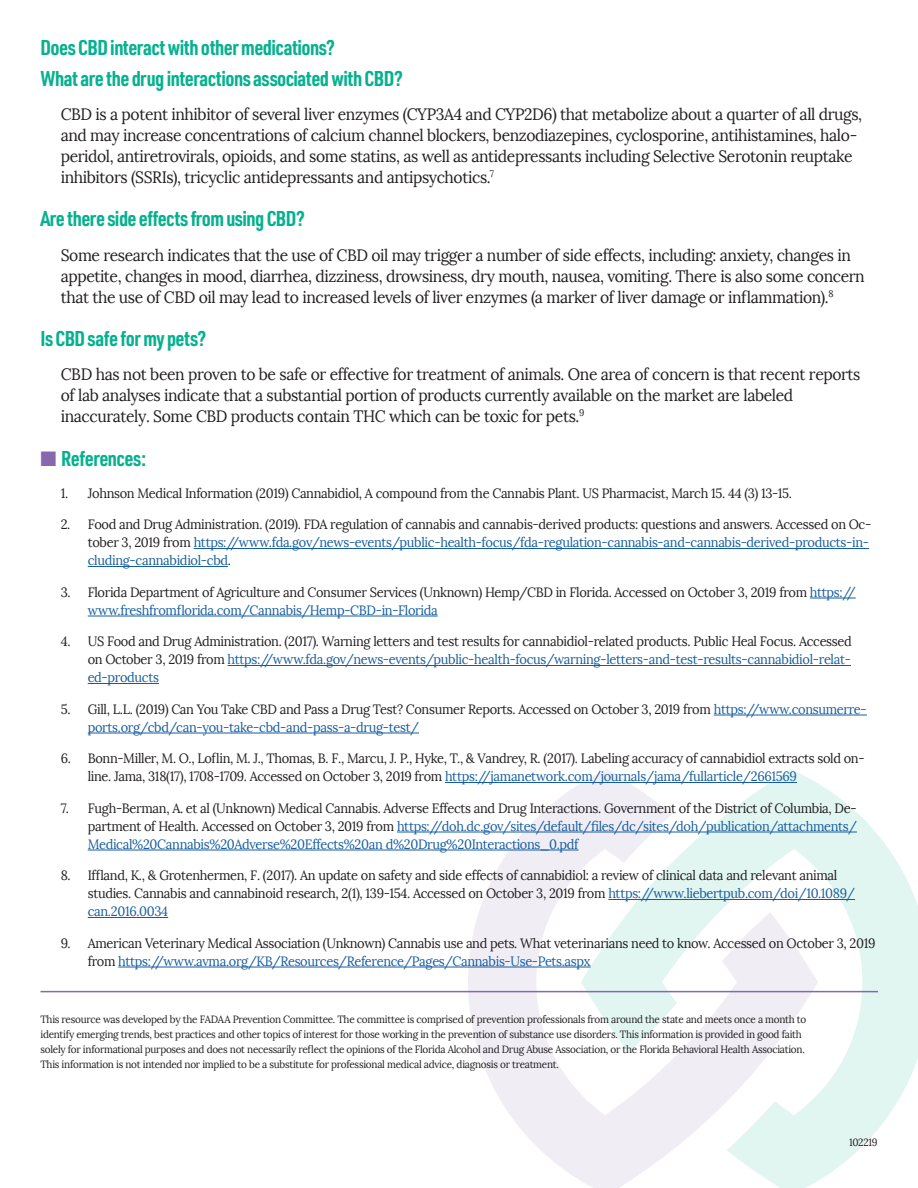
<style>
.page{position:relative;width:918px;height:1188px;background:#fff}
.page>*{position:absolute;margin:0;border:0;box-sizing:border-box;transform-origin:0 0}
.subhead{font:700 21px/30px "URWDIN Cond";letter-spacing:-.025em;color:#07b18f}
.body{font:16.5px/21px "Lora";letter-spacing:-.025em;color:#231f20;scale:.95 1}
.t1{font:13.5px/18px "Lora";letter-spacing:-.025em;color:#231f20;scale:.95 1}
.disclaimer{font:10.5px/15px "Lora";letter-spacing:-.025em;color:#231f20;scale:.95 1}
.s1{color:#8768ae}
.s2{color:#175d9e}
</style>
<div class="page">
<svg style="left:818px;top:783px;width:100px;height:398px;fill:#e1f5f1"></svg>
<svg style="left:468px;top:769px;width:350px;height:419px"></svg>
<hr style="left:194px;top:548px;width:675px;height:1px;background:#175d9e">
<hr style="left:88px;top:566px;width:140px;height:1px;background:#175d9e">
<hr style="left:810px;top:598px;width:46px;height:1px;background:#175d9e">
<hr style="left:88px;top:616px;width:350px;height:1px;background:#175d9e">
<hr style="left:228px;top:665px;width:623px;height:1px;background:#175d9e">
<hr style="left:88px;top:683px;width:71px;height:1px;background:#175d9e">
<hr style="left:714px;top:715px;width:153px;height:1px;background:#175d9e">
<hr style="left:88px;top:733px;width:331px;height:1px;background:#175d9e">
<hr style="left:445px;top:782px;width:352px;height:1px;background:#175d9e">
<hr style="left:397px;top:832px;width:460px;height:1px;background:#175d9e">
<hr style="left:88px;top:850px;width:491px;height:1px;background:#175d9e">
<hr style="left:608px;top:899px;width:247px;height:1px;background:#175d9e">
<hr style="left:88px;top:917px;width:80px;height:1px;background:#175d9e">
<hr style="left:118px;top:967px;width:473px;height:1px;background:#175d9e">
<hr style="left:40px;top:991px;width:838px;height:1px;background:#8768ae">
<p class="subhead" style="left:40px;top:32px;width:364px">Does CBD interact with other medications?<br>What are the drug interactions associated with CBD?</p>
<p class="body" style="left:61px;top:104px;width:845px">CBD is a potent inhibitor of several liver enzymes (CYP3A4 and CYP2D6) that metabolize about a quarter of all drugs, and may increase concentrations of calcium channel blockers, benzodiazepines, cyclosporine, antihistamines, halo&shy;peridol, antiretrovirals, opioids, and some statins, as well as antidepressants including Selective Serotonin reuptake inhibitors (SSRIs), tricyclic antidepressants and antipsychotics.<sup>7</sup></p>
<p class="subhead" style="left:40px;top:203px;width:266px">Are there side effects from using CBD?</p>
<p class="body" style="left:61px;top:245px;width:848px">Some research indicates that the use of CBD oil may trigger a number of side effects, including: anxiety, changes in appetite, changes in mood, diarrhea, dizziness, drowsiness, dry mouth, nausea, vomiting. There is also some concern that the use of CBD oil may lead to increased levels of liver enzymes (a marker of liver damage or inflammation).<sup>8</sup></p>
<p class="subhead" style="left:40px;top:323px;width:167px">Is CBD safe for my pets?</p>
<p class="body" style="left:61px;top:364px;width:843px">CBD has not been proven to be safe or effective for treatment of animals. One area of concern is that recent reports of lab analyses indicate that a substantial portion of products currently available on the market are labeled inaccurately. Some CBD products contain THC which can be toxic for pets.<sup>9</sup></p>
<p class="subhead" style="left:40px;top:443px;width:107px"><span class="s1">■</span> References:</p>
<p class="t1" style="left:61px;top:484px;width:771px">1. Johnson Medical Information (2019) Cannabidiol, A compound from the Cannabis Plant. US Pharmacist, March 15. 44 (3) 13-15.</p>
<p class="t1" style="left:88px;top:516px;width:826px;text-indent:-27px">2. Food and Drug Administration. (2019). FDA regulation of cannabis and cannabis-derived products: questions and answers. Accessed on Oc&shy;tober 3, 2019 from <span class="s2">https://www.fda.gov/news-events/public-health-focus/fda-regulation-cannabis-and-cannabis-derived-products-in&shy;cluding-cannabidiol-cbd</span>.</p>
<p class="t1" style="left:88px;top:583px;width:810px;text-indent:-27px">3. Florida Department of Agriculture and Consumer Services (Unknown) Hemp/CBD in Florida. Accessed on October 3, 2019 from <span class="s2">https:// www.freshfromflorida.com/Cannabis/Hemp-CBD-in-Florida</span></p>
<p class="t1" style="left:88px;top:633px;width:806px;text-align:justify;text-indent:-27px">4. US Food and Drug Administration. (2017). Warning letters and test results for cannabidiol-related products. Public Heal Focus. Accessed on October 3, 2019 from <span class="s2">https://www.fda.gov/news-events/public-health-focus/warning-letters-and-test-results-cannabidiol-relat&shy;ed-products</span></p>
<p class="t1" style="left:88px;top:700px;width:822px;text-indent:-27px">5. Gill, L.L. (2019) Can You Take CBD and Pass a Drug Test? Consumer Reports. Accessed on October 3, 2019 from <span class="s2">https://www.consumerre&shy;ports.org/cbd/can-you-take-cbd-and-pass-a-drug-test/</span></p>
<p class="t1" style="left:88px;top:750px;width:819px;text-indent:-27px">6. Bonn-Miller, M. O., Loflin, M. J., Thomas, B. F., Marcu, J. P., Hyke, T., &amp; Vandrey, R. (2017). Labeling accuracy of cannabidiol extracts sold on&shy;line. Jama, 318(17), 1708-1709. Accessed on October 3, 2019 from <span class="s2">https://jamanetwork.com/journals/jama/fullarticle/2661569</span></p>
<p class="t1" style="left:88px;top:799px;width:811px;text-align:justify;text-indent:-27px">7. Fugh-Berman, A. et al (Unknown) Medical Cannabis. Adverse Effects and Drug Interactions. Government of the District of Columbia, De&shy;partment of Health. Accessed on October 3, 2019 from <span class="s2">https://doh.dc.gov/sites/default/files/dc/sites/doh/publication/attachments/ Medical%20Cannabis%20Adverse%20Effects%20an d%20Drug%20Interactions_0.pdf</span></p>
<p class="t1" style="left:88px;top:867px;width:809px;text-indent:-27px">8. Iffland, K., &amp; Grotenhermen, F. (2017). An update on safety and side effects of cannabidiol: a review of clinical data and relevant animal studies. Cannabis and cannabinoid research, 2(1), 139-154. Accessed on October 3, 2019 from <span class="s2">https://www.liebertpub.com/doi/10.1089/ can.2016.0034</span></p>
<p class="t1" style="left:88px;top:934px;width:831px;text-indent:-27px">9. American Veterinary Medical Association (Unknown) Cannabis use and pets. What veterinarians need to know. Accessed on October 3, 2019 from <span class="s2">https://www.avma.org/KB/Resources/Reference/Pages/Cannabis-Use-Pets.aspx</span></p>
<p class="disclaimer" style="left:40px;top:1012px;width:808px">This resource was developed by the FADAA Prevention Committee. The committee is comprised of prevention professionals from around the state and meets once a month to identify emerging trends, best practices and other topics of interest for those working in the prevention of substance use disorders. This information is provided in good faith solely for informational purposes and does not necessarily reflect the opinions of the Florida Alcohol and Drug Abuse Association, or the Florida Behavioral Health Association.<br>This information is not intended nor implied to be a substitute for professional medical advice, diagnosis or treatment.</p>
<p class="disclaimer" style="left:849px;top:1135px;width:32px">102219</p>
</div>
